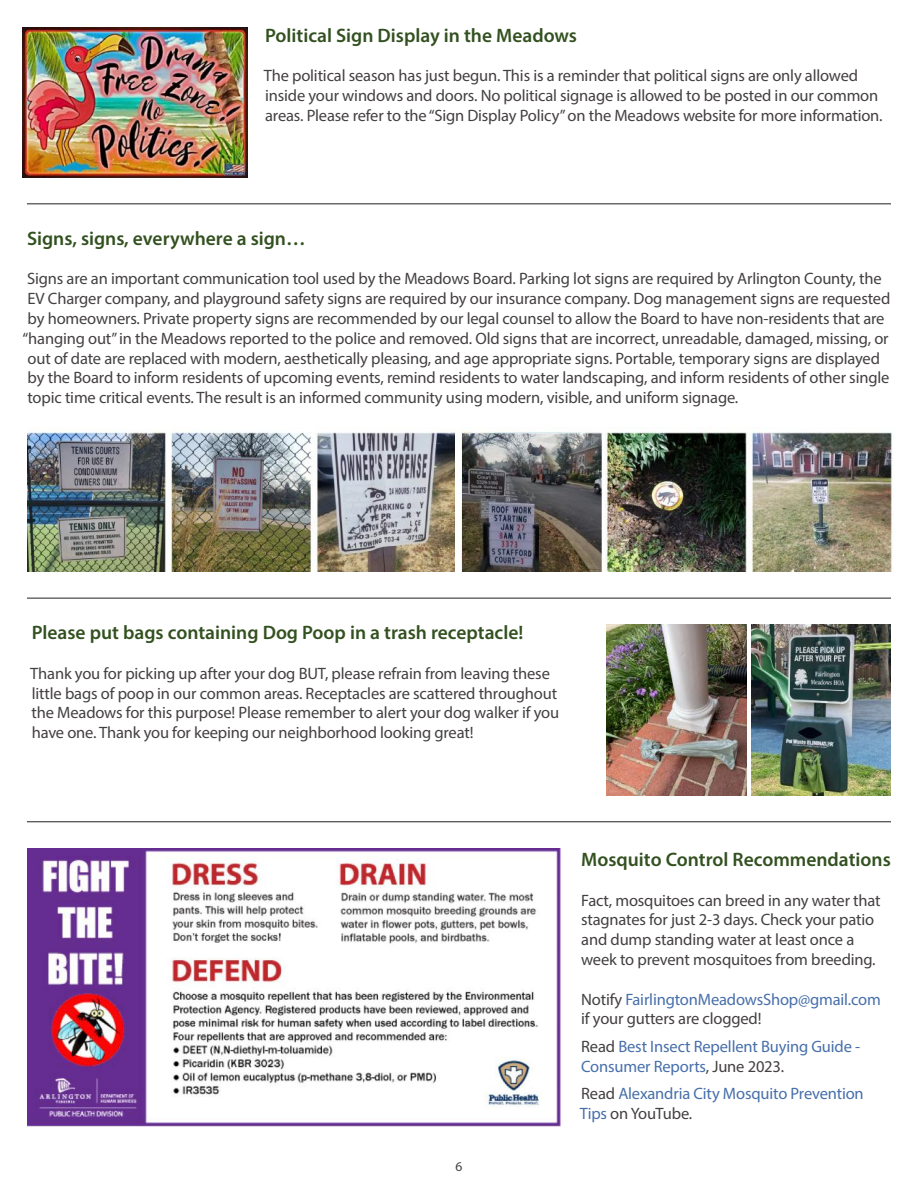
<style>
.page{position:relative;width:918px;height:1188px;background:#fff}
.page>*{position:absolute;margin:0;border:0;box-sizing:border-box;transform-origin:0 0}
.t1{font:600 19.5px "Myriad Pro";color:#335120}
.t2{font:16.5px/19.8px "Myriad Pro";letter-spacing:-.01em;color:#444041}
.t3{font:16.5px/19.8px "Myriad Pro";letter-spacing:-.01em;color:#476faa}
.t4{font:13.5px "Myriad Pro";color:#444041}
.s1{color:#444041}
</style>
<div class="page">
<hr style="left:27px;top:204px;width:864px;height:1px;background:#241f1f">
<hr style="left:27px;top:598px;width:864px;height:1px;background:#241f1f">
<hr style="left:27px;top:822px;width:864px;height:1px;background:#241f1f">
<img style="left:22px;top:27px;width:225px;height:150px">
<img style="left:27px;top:429px;width:428px;height:142px">
<img style="left:460px;top:430px;width:433px;height:141px">
<img style="left:607px;top:624px;width:139px;height:171px">
<img style="left:752px;top:624px;width:139px;height:171px">
<img style="left:27px;top:848px;width:533px;height:278px">
<img style="left:462px;top:434px;width:141px;height:137px">
<p class="t1" style="left:265px;top:23px;width:313px">Political Sign Display in the Meadows</p>
<p class="t2" style="left:264px;top:66px;width:620px">The political season has just begun. This is a reminder that political signs are only allowed inside your windows and doors. No political signage is allowed to be posted in our common areas. Please refer to the “Sign Display Policy” on the Meadows website for more information.</p>
<p class="t1" style="left:27px;top:226px;width:280px">Signs, signs, everywhere a sign…</p>
<p class="t2" style="left:27px;top:269px;width:856px">Signs are an important communication tool used by the Meadows Board. Parking lot signs are required by Arlington County, the</p>
<p class="t2" style="left:28px;top:289px;width:864px">EV Charger company, and playground safety signs are required by our insurance company. Dog management signs are requested</p>
<p class="t2" style="left:28px;top:308px;width:858px">by homeowners. Private property signs are recommended by our legal counsel to allow the Board to have non-residents that are</p>
<p class="t2" style="left:23px;top:328px;width:868px">“hanging out” in the Meadows reported to the police and removed. Old signs that are incorrect, unreadable, damaged, missing, or</p>
<p class="t2" style="left:28px;top:348px;width:854px">out of date are replaced with modern, aesthetically pleasing, and age appropriate signs. Portable, temporary signs are displayed</p>
<p class="t2" style="left:28px;top:368px;width:863px">by the Board to inform residents of upcoming events, remind residents to water landscaping, and inform residents of other single</p>
<p class="t2" style="left:27px;top:388px;width:712px">topic time critical events. The result is an informed community using modern, visible, and uniform signage.</p>
<p class="t1" style="left:32px;top:620px;width:493px">Please put bags containing Dog Poop in a trash receptacle!</p>
<p class="t2" style="left:30px;top:663px;width:530px">Thank you for picking up after your dog BUT, please refrain from leaving these little bags of poop in our common areas. Receptacles are scattered throughout the Meadows for this purpose! Please remember to alert your dog walker if you have one. Thank you for keeping our neighborhood looking great!</p>
<p class="t4" style="left:456px;top:1158px;width:8px">6</p>
<p class="t1" style="left:581px;top:847px;width:311px">Mosquito Control Recommendations</p>
<p class="t2" style="left:581px;top:890px;width:301px">Fact, mosquitoes can breed in any water that stagnates for just 2-3 days. Check your patio and dump standing water at least once a week to prevent mosquitoes from breeding.</p>
<p class="t3" style="left:581px;top:989px;width:301px"><span class="s1">Notify</span> FairlingtonMeadowsShop@gmail.com <span class="s1">if your gutters are clogged!</span></p>
<p class="t3" style="left:581px;top:1036px;width:281px"><span class="s1">Read</span> Best Insect Repellent Buying Guide -<br>Consumer Reports<span class="s1">, June 2023.</span></p>
<p class="t3" style="left:580px;top:1084px;width:285px"><span class="s1">Read</span> Alexandria City Mosquito Prevention<br>Tips <span class="s1">on YouTube.</span></p>
</div>
